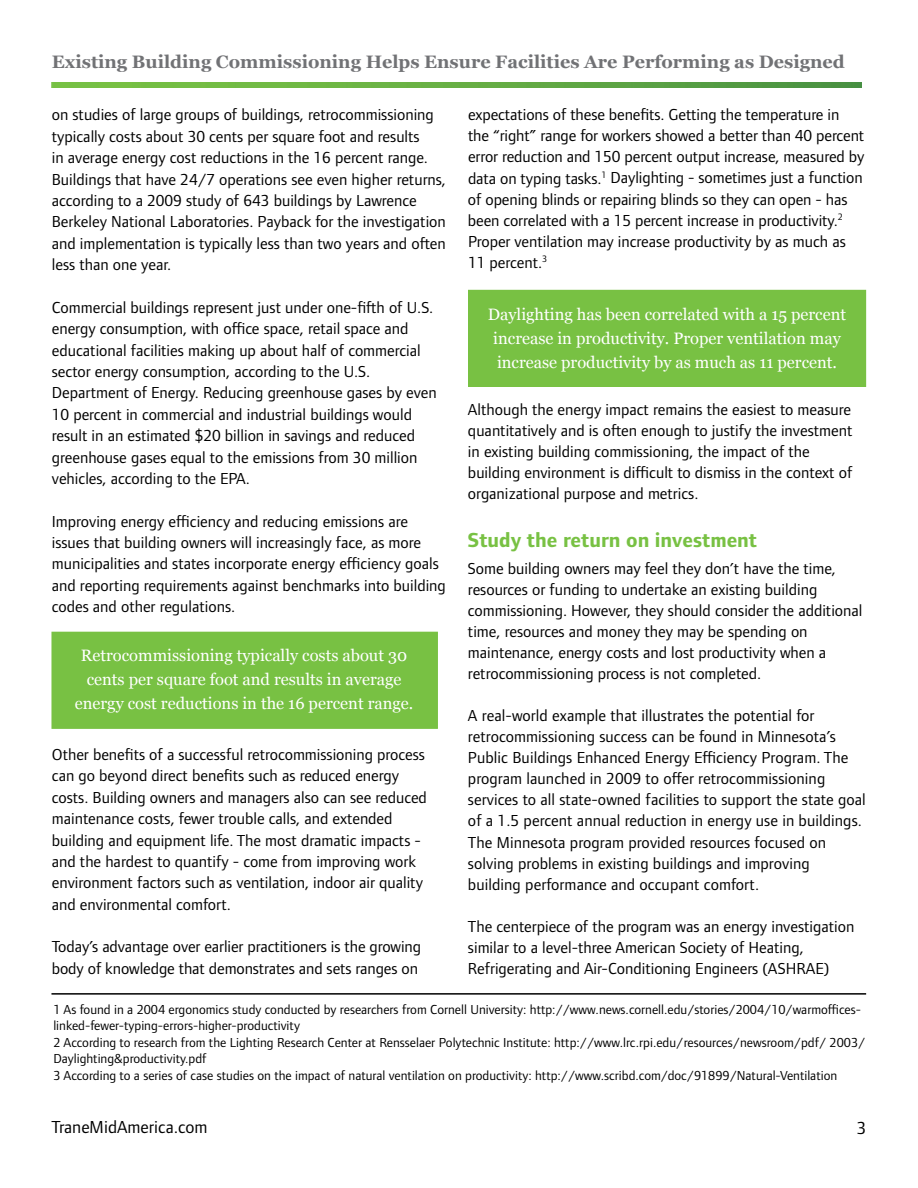
<style>
.page{position:relative;width:918px;height:1188px;background:#fff}
.page>*{position:absolute;margin:0;border:0;box-sizing:border-box;transform-origin:0 0}
.t1{font:700 21px "Foundry Form Sans";color:#78c143}
.t2{font:700 18px "Georgia";color:#717275}
.t3{font:18px "Foundry Form Sans";color:#000}
.t4{font:16.5px/21.5px "Foundry Form Sans";color:#000}
.t5{font:16.5px/24px "Georgia";color:#fff;text-align:center}
.t6{font:13.5px/16.5px "Foundry Form Sans";color:#000}
</style>
<div class="page">
<img style="left:52px;top:83px;width:810px;height:5px">
<div style="left:51px;top:632px;width:387px;height:97px;background:#78c143;border:2px solid #78c143"></div>
<div style="left:468px;top:290px;width:398px;height:97px;background:#78c143"></div>
<hr style="left:51px;top:993px;width:815px;height:2px;background:#000">
<p class="t2" style="left:52px;top:50px;width:794px">Existing Building Commissioning Helps Ensure Facilities Are Performing as Designed</p>
<p class="t4" style="left:52px;top:104px;width:396px">on studies of large groups of buildings, retrocommissioning typically costs about 30 cents per square foot and results<br>in average energy cost reductions in the 16 percent range.<br>Buildings that have 24/7 operations see even higher returns, according to a 2009 study of 643 buildings by Lawrence Berkeley National Laboratories. Payback for the investigation and implementation is typically less than two years and often less than one year.</p>
<p class="t4" style="left:52px;top:297px;width:387px">Commercial buildings represent just under one-fifth of U.S. energy consumption, with office space, retail space and educational facilities making up about half of commercial sector energy consumption, according to the U.S.<br>Department of Energy. Reducing greenhouse gases by even 10 percent in commercial and industrial buildings would result in an estimated $20 billion in savings and reduced greenhouse gases equal to the emissions from 30 million vehicles, according to the EPA.</p>
<p class="t4" style="left:52px;top:510px;width:396px">Improving energy efficiency and reducing emissions are issues that building owners will increasingly face, as more municipalities and states incorporate energy efficiency goals and reporting requirements against benchmarks into building codes and other regulations.</p>
<p class="t5" style="left:75px;top:644px;width:340px">Retrocommissioning typically costs about 30 cents per square foot and results in average energy cost reductions in the 16 percent range.</p>
<p class="t4" style="left:52px;top:744px;width:377px">Other benefits of a successful retrocommissioning process can go beyond direct benefits such as reduced energy costs. Building owners and managers also can see reduced maintenance costs, fewer trouble calls, and extended building and equipment life. The most dramatic impacts - and the hardest to quantify - come from improving work environment factors such as ventilation, indoor air quality and environmental comfort.</p>
<p class="t4" style="left:52px;top:936px;width:371px">Today’s advantage over earlier practitioners is the growing body of knowledge that demonstrates and sets ranges on</p>
<p class="t4" style="left:468px;top:104px;width:398px;line-height:21px">expectations of these benefits. Getting the temperature in the “right” range for workers showed a better than 40 percent error reduction and 150 percent output increase, measured by data on typing tasks.<sup>1</sup> Daylighting - sometimes just a function of opening blinds or repairing blinds so they can open - has been correlated with a 15 percent increase in productivity.<sup>2<br></sup>Proper ventilation may increase productivity by as much as 11 percent.<sup>3</sup></p>
<p class="t5" style="left:488px;top:302px;width:360px">Daylighting has been correlated with a 15 percent increase in productivity. Proper ventilation may increase productivity by as much as 11 percent.</p>
<p class="t4" style="left:468px;top:399px;width:386px;line-height:21px">Although the energy impact remains the easiest to measure quantitatively and is often enough to justify the investment in existing building commissioning, the impact of the building environment is difficult to dismiss in the context of organizational purpose and metrics.</p>
<p class="t1" style="left:468px;top:528px;width:291px">Study the return on investment</p>
<p class="t4" style="left:468px;top:558px;width:396px;line-height:21px">Some building owners may feel they don’t have the time, resources or funding to undertake an existing building commissioning. However, they should consider the additional time, resources and money they may be spending on maintenance, energy costs and lost productivity when a retrocommissioning process is not completed.</p>
<p class="t4" style="left:468px;top:705px;width:399px;line-height:21px">A real-world example that illustrates the potential for retrocommissioning success can be found in Minnesota’s Public Buildings Enhanced Energy Efficiency Program. The program launched in 2009 to offer retrocommissioning services to all state-owned facilities to support the state goal of a 1.5 percent annual reduction in energy use in buildings.<br>The Minnesota program provided resources focused on solving problems in existing buildings and improving building performance and occupant comfort.</p>
<p class="t4" style="left:468px;top:916px;width:388px;line-height:21px">The centerpiece of the program was an energy investigation similar to a level-three American Society of Heating,<br>Refrigerating and Air-Conditioning Engineers (ASHRAE)</p>
<p class="t6" style="left:53px;top:1001px;width:813px">1 As found in a 2004 ergonomics study conducted by researchers from Cornell University: http://www.news.cornell.edu/stories/2004/10/warmoffices&shy;linked-fewer-typing-errors-higher-productivity<br>2 According to research from the Lighting Research Center at Rensselaer Polytechnic Institute: http://www.lrc.rpi.edu/resources/newsroom/pdf/ 2003/ Daylighting&amp;productivity.pdf<br>3 According to a series of case studies on the impact of natural ventilation on productivity: http://www.scribd.com/doc/91899/Natural-Ventilation</p>
<p class="t3" style="left:51px;top:1116px;width:158px">TraneMidAmerica.com</p>
<p class="t3" style="left:857px;top:1117px;width:11px">3</p>
</div>
